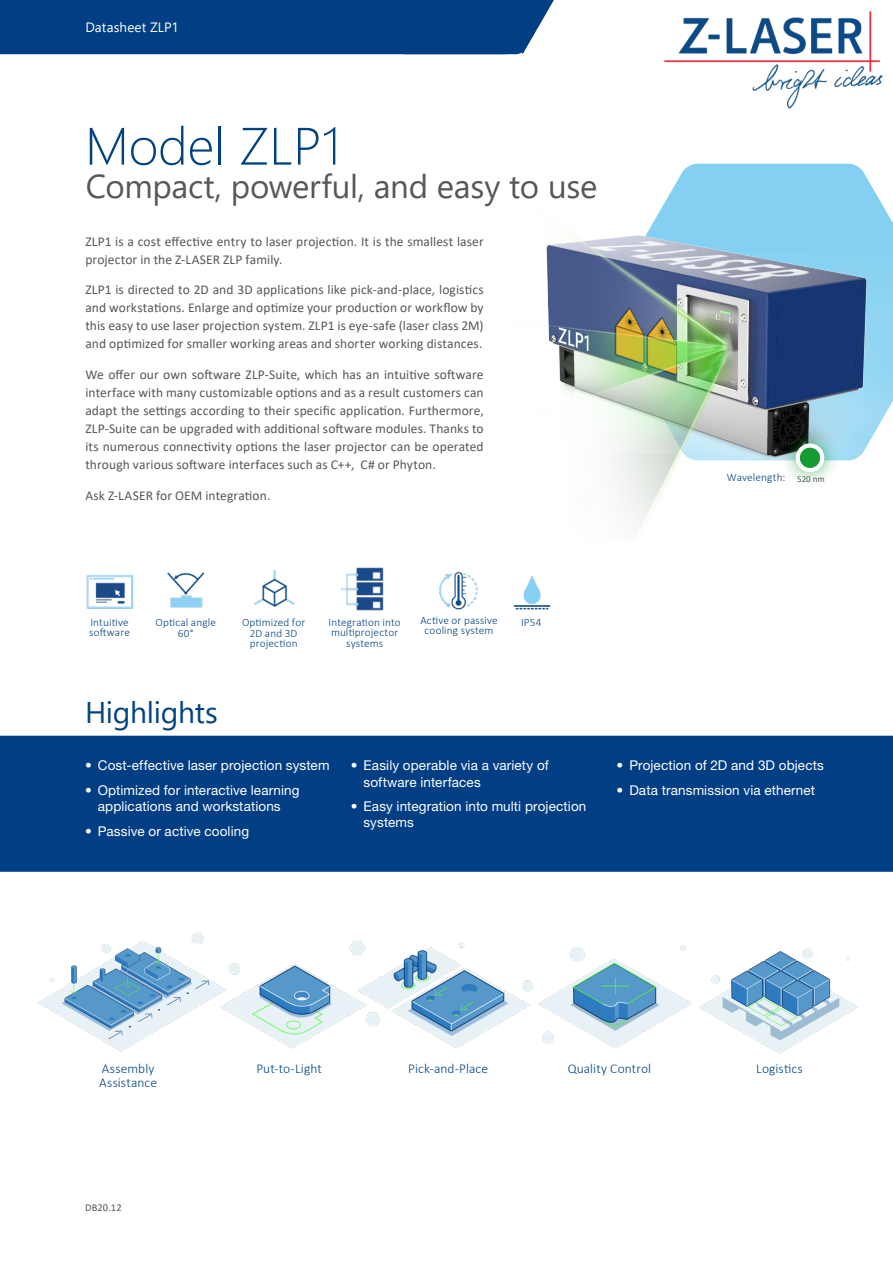
<style>
.page{position:relative;width:893px;height:1263px;background:#fff}
.page>*{position:absolute;margin:0;border:0;box-sizing:border-box;transform-origin:0 0}
.t1{font:300 52.5px "Segoe UI";color:#004380}
.t2{font:33px "Segoe UI";letter-spacing:-.01em;color:#575756}
.t3{font:30px "Segoe UI";letter-spacing:-.01em;color:#004380}
.t4{font:13.5px/18px "Calibri";letter-spacing:.005em;color:#575756;text-align:justify}
.t5{font:13.5px/16.2px "Helvetica Neue LT Pro";letter-spacing:.01em;color:#fff}
.t6{font:300 13.5px "Calibri";letter-spacing:.01em;color:#004380}
.t7{font:13.5px "Segoe UI";letter-spacing:.005em;color:#fff}
.t8{font:300 11.25px/10.5px "Calibri";letter-spacing:.01em;color:#004380;text-align:center}
.t9{font:10.5px "Calibri";letter-spacing:.01em;color:#575756}
.s1{font-weight:400;font-size:9px;color:#575756}
</style>
<div class="page">
<img style="left:368px;top:942px;width:165px;height:106px">
<img style="left:538px;top:945px;width:151px;height:104px">
<img style="left:38px;top:932px;width:177px;height:120px">
<img style="left:689px;top:948px;width:169px;height:106px">
<img style="left:215px;top:940px;width:153px;height:109px">
<div style="left:0;top:0;width:554px;height:55px;background:#023e84"></div>
<img style="left:664px;top:11px;width:218px;height:98px">
<div style="left:679px;top:164px;width:187px;height:13px;background:#83d0f2"></div>
<img style="left:546px;top:177px;width:347px;height:350px">
<div style="left:780px;top:428px;width:60px;height:60px;background:#159a34;opacity:.7"></div>
<div style="left:798px;top:446px;width:24px;height:24px;background:#159a34;border-radius:50%"></div>
<div style="left:796px;top:443px;width:28px;height:29px;border:4px solid #fff;border-radius:50%"></div>
<div style="left:0;top:736px;width:893px;height:136px;background:#023e84"></div>
<img style="left:86px;top:575px;width:48px;height:34px">
<img style="left:439px;top:571px;width:39px;height:39px">
<img style="left:513px;top:576px;width:38px;height:34px">
<img style="left:341px;top:567px;width:43px;height:43px">
<img style="left:254px;top:569px;width:41px;height:38px">
<img style="left:167px;top:572px;width:38px;height:36px">
<p class="t7" style="left:85px;top:15px;width:95px">Datasheet ZLP1</p>
<h1 class="t1" style="left:85px;top:96px;width:257px">Model ZLP1</h1>
<h2 class="t2" style="left:86px;top:155px;width:513px">Compact, powerful, and easy to use</h2>
<p class="t4" style="left:85px;top:232px;width:400px">ZLP1 is a cost effective entry to laser projection. It is the smallest laser projector in the Z-LASER ZLP family.</p>
<p class="t4" style="left:85px;top:281px;width:400px">ZLP1 is directed to 2D and 3D applications like pick-and-place, logistics and workstations. Enlarge and optimize your production or workflow by this easy to use laser projection system. ZLP1 is eye-safe (laser class 2M) and optimized for smaller working areas and shorter working distances.</p>
<p class="t4" style="left:85px;top:365px;width:400px">We offer our own software ZLP-Suite, which has an intuitive software interface with many customizable options and as a result customers can adapt the settings according to their specific application. Furthermore, ZLP-Suite can be upgraded with additional software modules. Thanks to its numerous connectivity options the laser projector can be operated through various software interfaces such as C++, C# or Phyton.</p>
<p class="t4" style="left:85px;top:486px;width:187px">Ask Z-LASER for OEM integration.</p>
<p class="t8" style="left:727px;top:472px;width:99px">Wavelength: <span class="s1">520 nm</span></p>
<p class="t8" style="left:89px;top:617px;width:42px;text-align:left">Intuitive software</p>
<p class="t8" style="left:420px;top:614px;width:79px">Active or passive cooling system</p>
<p class="t8" style="left:242px;top:617px;width:65px">Optimized for<br>2D and 3D projection</p>
<p class="t8" style="left:156px;top:617px;width:62px">Optical angle<br>60°</p>
<p class="t8" style="left:329px;top:617px;width:74px">Integration into</p>
<p class="t8" style="left:521px;top:617px;width:22px">IP54</p>
<p class="t8" style="left:331px;top:627px;width:69px">multiprojector systems</p>
<h3 class="t3" style="left:85px;top:684px;width:134px">Highlights</h3>
<p class="t5" style="left:85px;top:757px;width:246px">• Cost-effective laser projection system</p>
<p class="t5" style="left:85px;top:782px;width:216px;text-align:center">• Optimized for interactive learning applications and workstations</p>
<p class="t5" style="left:85px;top:823px;width:166px">• Passive or active cooling</p>
<p class="t5" style="left:364px;top:757px;width:187px;text-indent:-13px">• Easily operable via a variety of software interfaces</p>
<p class="t5" style="left:364px;top:798px;width:224px;text-indent:-13px">• Easy integration into multi projection systems</p>
<p class="t5" style="left:617px;top:757px;width:209px">• Projection of 2D and 3D objects</p>
<p class="t5" style="left:617px;top:782px;width:200px">• Data transmission via ethernet</p>
<p class="t6" style="left:102px;top:1060px;width:54px">Assembly</p>
<p class="t6" style="left:408px;top:1060px;width:81px">Pick-and-Place</p>
<p class="t6" style="left:568px;top:1060px;width:85px">Quality Control</p>
<p class="t6" style="left:99px;top:1074px;width:59px">Assistance</p>
<p class="t6" style="left:256px;top:1060px;width:67px">Put-to-Light</p>
<p class="t6" style="left:756px;top:1060px;width:48px">Logistics</p>
<p class="t9" style="left:85px;top:1200px;width:38px">DB20.12</p>
</div>
